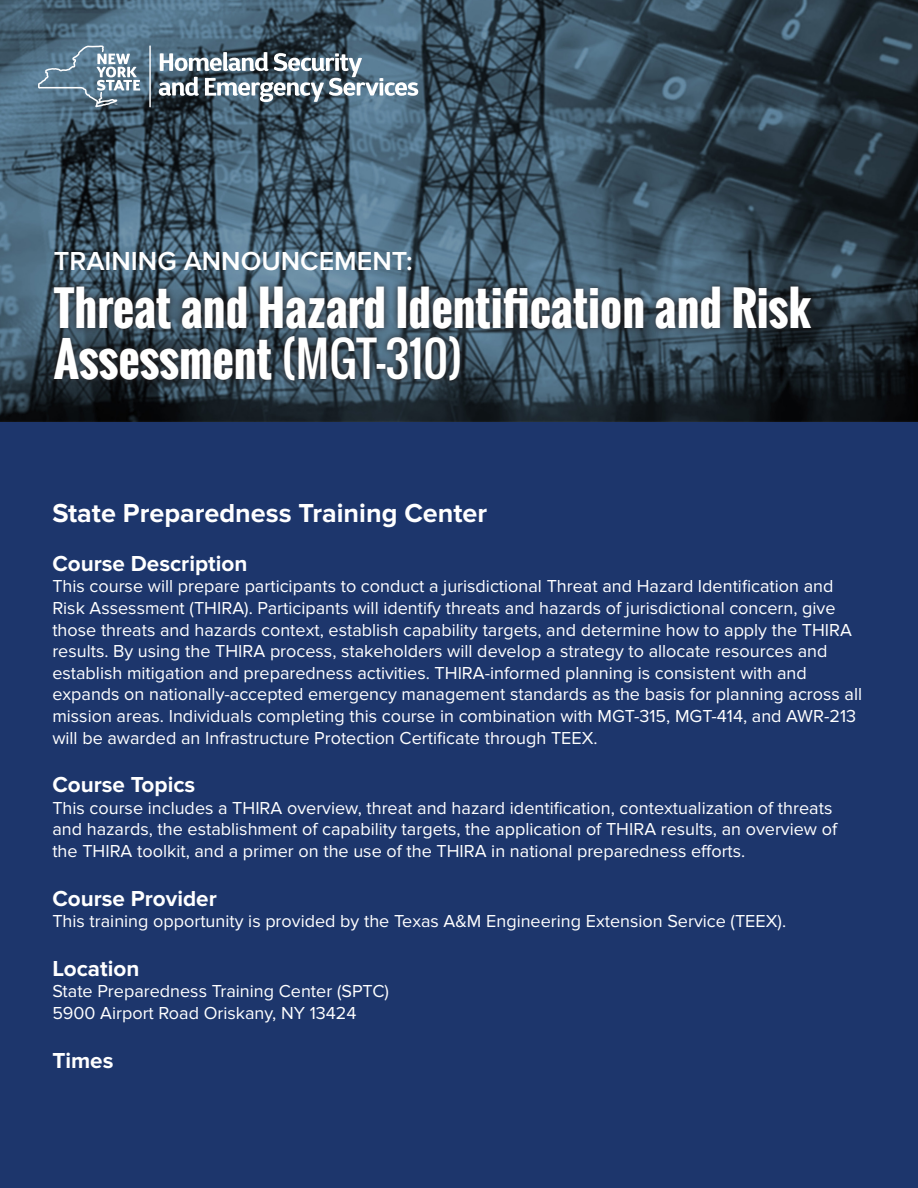
<style>
.page{position:relative;width:918px;height:1188px;background:#1d366c}
.page>*{position:absolute;margin:0;border:0;box-sizing:border-box;transform-origin:0 0}
.t1{font:700 46.5px/51px "Oswald";color:#fff}
.t2{font:700 27px "Proxima Nova";color:#fff}
.t3{font:600 27px "Proxima Nova";color:#fff}
.t4{font:700 22.5px "Proxima Nova";color:#fff}
.t5{font:18px/21.6px "Proxima Nova";color:#fff}
.s1{font-weight:400}
</style>
<div class="page">
<img style="left:0;top:0;width:918px;height:421px">
<svg style="left:47px;top:279px;width:771px;height:109px;background:#33424e"></svg>
<svg style="left:159px;top:52px;width:259px;height:50px;background:#758793"></svg>
<hr style="left:149px;top:45px;width:2px;height:62px;background:#fff">
<svg style="left:38px;top:45px;width:102px;height:62px;background:#6f8a9d"></svg>
<p class="t3" style="left:54px;top:245px;width:360px">TRAINING ANNOUNCEMENT:</p>
<p class="t1" style="left:54px;top:283px;width:759px">Threat and Hazard Identification and Risk<br>Assessment <span class="s1">(MGT-310)</span></p>
<p class="t2" style="left:52px;top:498px;width:436px">State Preparedness Training Center</p>
<p class="t4" style="left:52px;top:550px;width:197px">Course Description</p>
<p class="t5" style="left:52px;top:576px;width:811px">This course will prepare participants to conduct a jurisdictional Threat and Hazard Identification and Risk Assessment (THIRA). Participants will identify threats and hazards of jurisdictional concern, give those threats and hazards context, establish capability targets, and determine how to apply the THIRA results. By using the THIRA process, stakeholders will develop a strategy to allocate resources and establish mitigation and preparedness activities. THIRA-informed planning is consistent with and expands on nationally-accepted emergency management standards as the basis for planning across all mission areas. Individuals completing this course in combination with MGT-315, MGT-414, and AWR-213 will be awarded an Infrastructure Protection Certificate through TEEX.</p>
<p class="t4" style="left:52px;top:772px;width:145px">Course Topics</p>
<p class="t5" style="left:52px;top:797px;width:786px">This course includes a THIRA overview, threat and hazard identification, contextualization of threats and hazards, the establishment of capability targets, the application of THIRA results, an overview of the THIRA toolkit, and a primer on the use of the THIRA in national preparedness efforts.</p>
<p class="t4" style="left:52px;top:885px;width:166px">Course Provider</p>
<p class="t5" style="left:52px;top:911px;width:735px">This training opportunity is provided by the Texas A&amp;M Engineering Extension Service (TEEX).</p>
<p class="t4" style="left:52px;top:955px;width:89px">Location</p>
<p class="t5" style="left:52px;top:981px;width:338px">State Preparedness Training Center (SPTC)</p>
<p class="t5" style="left:52px;top:1002px;width:306px">5900 Airport Road Oriskany, NY 13424</p>
<p class="t4" style="left:52px;top:1047px;width:63px">Times</p>
</div>
